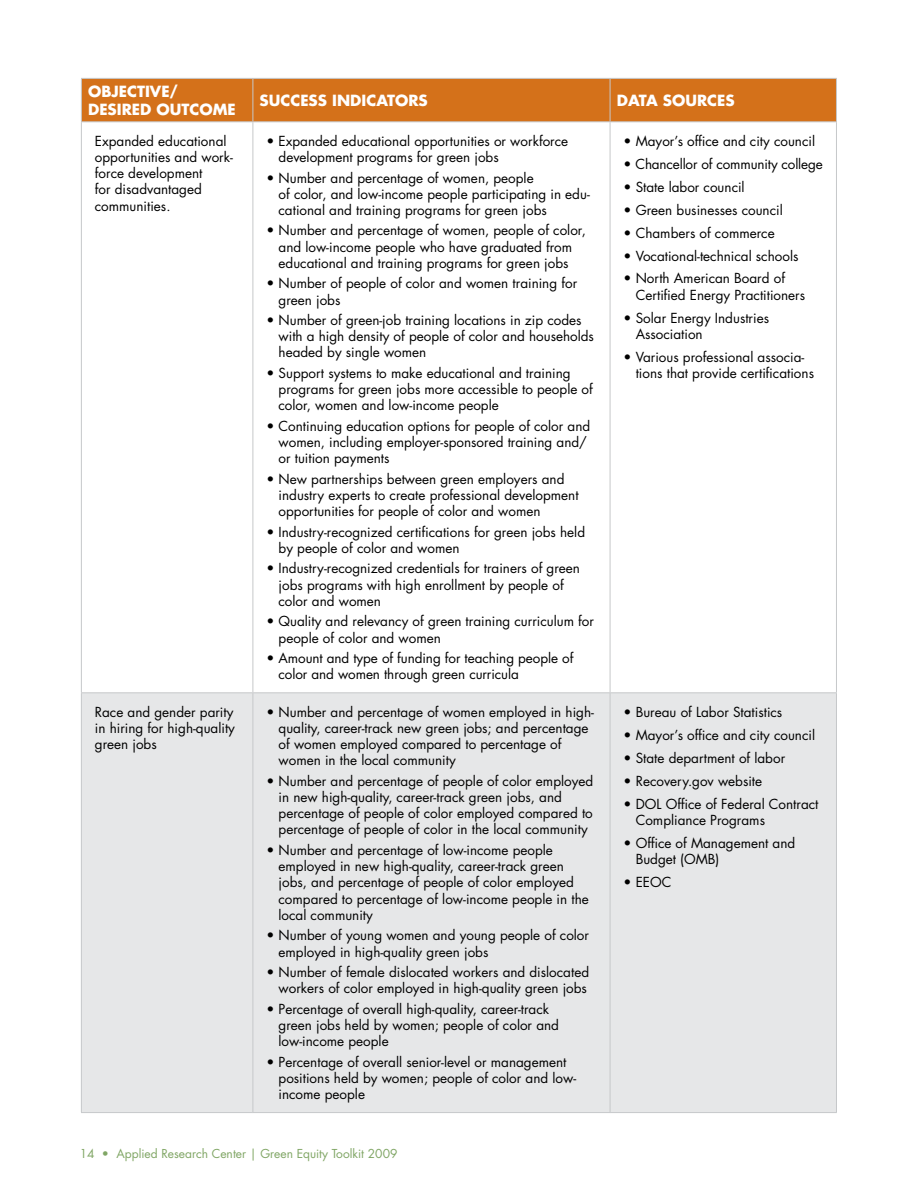
<style>
.page{position:relative;width:918px;height:1188px;background:#fff}
.page>*{position:absolute;margin:0;border:0;box-sizing:border-box;transform-origin:0 0}
.t1{font:700 15px/18px "Futura";color:#fff}
.t2{font:13.5px/16.2px "Futura";color:#000}
.t3{font:12px "Futura";color:#80a665}
</style>
<div class="page">
<div style="left:82px;top:79px;width:754px;height:42px;background:#d4711a"></div>
<div style="left:82px;top:693px;width:754px;height:419px;background:#e6e7e8"></div>
<hr style="left:81px;top:78px;width:172px;height:1px;background:#c6c8ca">
<hr style="left:81px;top:79px;width:1px;height:42px;background:#c6c8ca">
<hr style="left:253px;top:78px;width:357px;height:1px;background:#c6c8ca">
<hr style="left:253px;top:79px;width:1px;height:42px;background:#c6c8ca">
<hr style="left:610px;top:78px;width:227px;height:1px;background:#c6c8ca">
<hr style="left:610px;top:79px;width:1px;height:42px;background:#c6c8ca">
<hr style="left:836px;top:79px;width:1px;height:42px;background:#c6c8ca">
<hr style="left:81px;top:121px;width:172px;height:1px;background:#c6c8ca">
<hr style="left:253px;top:121px;width:357px;height:1px;background:#c6c8ca">
<hr style="left:610px;top:121px;width:227px;height:1px;background:#c6c8ca">
<hr style="left:81px;top:1112px;width:172px;height:1px;background:#c6c8ca">
<hr style="left:253px;top:1112px;width:357px;height:1px;background:#c6c8ca">
<hr style="left:610px;top:1112px;width:227px;height:1px;background:#c6c8ca">
<hr style="left:81px;top:122px;width:1px;height:570px;background:#c6c8ca">
<hr style="left:253px;top:122px;width:1px;height:570px;background:#c6c8ca">
<hr style="left:610px;top:122px;width:1px;height:570px;background:#c6c8ca">
<hr style="left:836px;top:122px;width:1px;height:570px;background:#c6c8ca">
<hr style="left:81px;top:692px;width:172px;height:1px;background:#c6c8ca">
<hr style="left:81px;top:693px;width:1px;height:419px;background:#c6c8ca">
<hr style="left:253px;top:692px;width:357px;height:1px;background:#c6c8ca">
<hr style="left:253px;top:693px;width:1px;height:419px;background:#c6c8ca">
<hr style="left:610px;top:692px;width:227px;height:1px;background:#c6c8ca">
<hr style="left:610px;top:693px;width:1px;height:419px;background:#c6c8ca">
<hr style="left:836px;top:693px;width:1px;height:419px;background:#c6c8ca">
<p class="t1" style="left:88px;top:82px;width:149px">OBJECTIVE/<br>DESIRED OUTCOME</p>
<p class="t1" style="left:260px;top:91px;width:168px">SUCC ESS INDICATORS</p>
<p class="t1" style="left:617px;top:91px;width:118px">DATA SOURC ES</p>
<p class="t2" style="left:95px;top:133px;width:140px">Expanded educational opportunities and work&shy;force development<br>for disadvantaged communities.</p>
<p class="t2" style="left:279px;top:133px;width:291px;text-indent:-12px">• Expanded educational opportunities or workforce development programs for green jobs</p>
<p class="t2" style="left:624px;top:133px;width:193px">• Mayor’s office and city council</p>
<p class="t2" style="left:624px;top:156px;width:201px">• Chancellor of community college</p>
<p class="t2" style="left:624px;top:179px;width:123px">• State labor council</p>
<p class="t2" style="left:624px;top:202px;width:161px">• Green businesses council</p>
<p class="t2" style="left:624px;top:225px;width:153px">• Chambers of commerce</p>
<p class="t2" style="left:624px;top:248px;width:176px">• Vocational-technical schools</p>
<p class="t2" style="left:636px;top:271px;width:171px;text-indent:-12px">• North American Board of<br>Certified Energy Practitioners</p>
<p class="t2" style="left:636px;top:310px;width:135px;text-indent:-12px">• Solar Energy Industries<br>Association</p>
<p class="t2" style="left:636px;top:349px;width:180px;text-indent:-12px">• Various professional associa&shy;tions that provide certifications</p>
<p class="t2" style="left:279px;top:170px;width:313px;text-indent:-12px">• Number and percentage of women, people<br>of color, and low-income people participating in edu&shy;cational and training programs for green jobs</p>
<p class="t2" style="left:266px;top:223px;width:321px;text-align:center">• Number and percentage of women, people of color, and low-income people who have graduated from educational and training programs for green jobs</p>
<p class="t2" style="left:279px;top:275px;width:300px;text-indent:-12px">• Number of people of color and women training for green jobs</p>
<p class="t2" style="left:279px;top:312px;width:317px;text-indent:-12px">• Number of green-job training locations in zip codes with a high density of people of color and households headed by single women</p>
<p class="t2" style="left:279px;top:365px;width:316px;text-indent:-12px">• Support systems to make educational and training programs for green jobs more accessible to people of color, women and low-income people</p>
<p class="t2" style="left:279px;top:418px;width:313px;text-indent:-12px">• Continuing education options for people of color and women, including employer-sponsored training and/ or tuition payments</p>
<p class="t2" style="left:279px;top:471px;width:302px;text-indent:-12px">• New partnerships between green employers and industry experts to create professional development opportunities for people of color and women</p>
<p class="t2" style="left:279px;top:524px;width:308px;text-indent:-12px">• Industry-recognized certifications for green jobs held by people of color and women</p>
<p class="t2" style="left:279px;top:561px;width:303px;text-indent:-12px">• Industry-recognized credentials for trainers of green jobs programs with high enrollment by people of color and women</p>
<p class="t2" style="left:279px;top:613px;width:317px;text-indent:-12px">• Quality and relevancy of green training curriculum for people of color and women</p>
<p class="t2" style="left:278px;top:650px;width:296px;text-indent:-12px">• Amount and type of funding for teaching people of color and women through green curricula</p>
<p class="t2" style="left:95px;top:704px;width:142px;text-align:justify">Race and gender parity in hiring for high-quality green jobs</p>
<p class="t2" style="left:279px;top:704px;width:317px;text-indent:-12px">• Number and percentage of women employed in high&shy;quality, career-track new green jobs; and percentage of women employed compared to percentage of women in the local community</p>
<p class="t2" style="left:279px;top:773px;width:316px;text-indent:-12px">• Number and percentage of people of color employed in new high-quality, career-track green jobs, and percentage of people of color employed compared to percentage of people of color in the local community</p>
<p class="t2" style="left:279px;top:842px;width:312px;text-indent:-12px">• Number and percentage of low-income people employed in new high-quality, career-track green jobs, and percentage of people of color employed compared to percentage of low-income people in the local community</p>
<p class="t2" style="left:279px;top:927px;width:312px;text-indent:-12px">• Number of young women and young people of color employed in high-quality green jobs</p>
<p class="t2" style="left:266px;top:964px;width:324px;text-align:right">• Number of female dislocated workers and dislocated workers of color employed in high-quality green jobs</p>
<p class="t2" style="left:279px;top:1001px;width:282px;text-indent:-12px">• Percentage of overall high-quality, career-track green jobs held by women; people of color and low-income people</p>
<p class="t2" style="left:279px;top:1054px;width:299px;text-indent:-12px">• Percentage of overall senior-level or management positions held by women; people of color and low&shy;income people</p>
<p class="t3" style="left:80px;top:1146px;width:319px">14 • Applied Research Center | Green Equity Toolkit 2009</p>
<p class="t2" style="left:624px;top:704px;width:160px">• Bureau of Labor Statistics</p>
<p class="t2" style="left:624px;top:727px;width:193px">• Mayor’s office and city council</p>
<p class="t2" style="left:624px;top:750px;width:163px">• State department of labor</p>
<p class="t2" style="left:624px;top:773px;width:140px">• Recovery.gov website</p>
<p class="t2" style="left:636px;top:796px;width:184px;text-indent:-12px">• DOL Office of Federal Contract<br>Compliance Programs</p>
<p class="t2" style="left:636px;top:835px;width:161px;text-indent:-12px">• Office of Management and<br>Budget (OMB)</p>
<p class="t2" style="left:624px;top:874px;width:49px">• EEOC</p>
</div>
